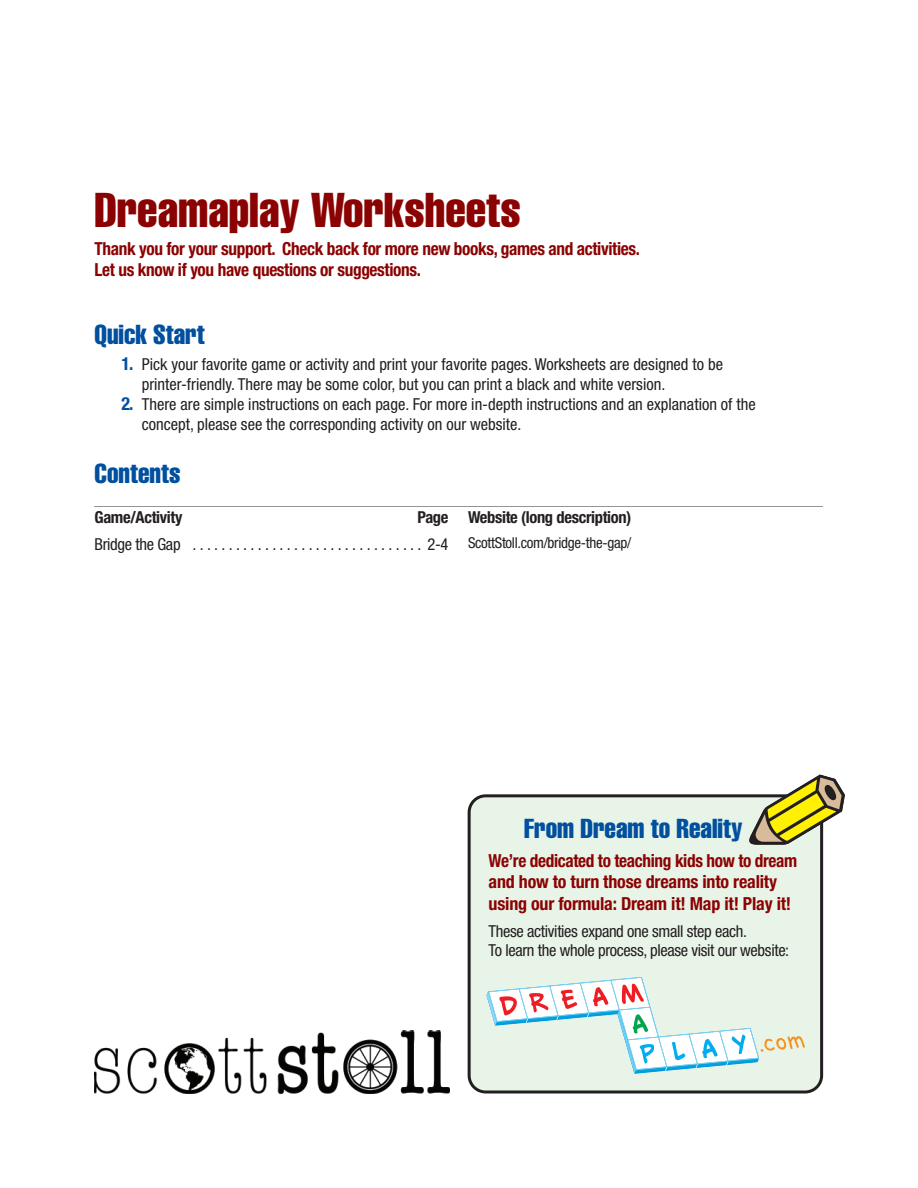
<style>
.page{position:relative;width:918px;height:1188px;background:#fff}
.page>*{position:absolute;margin:0;border:0;box-sizing:border-box;transform-origin:0 0}
.t1{font:extra-condensed 48px "Helvetica";color:#8b0202}
.t2{font:extra-condensed 27px "Helvetica";color:#01509f}
.t3{font:700 condensed 18px/21.6px "Helvetica Neue";letter-spacing:-.02em;color:#8b0202;scale:.96 1}
.t4{font:condensed 16.5px/19.8px "Helvetica Neue";color:#231f20}
.t5{font:condensed 16.5px/19.8px "Helvetica Neue";letter-spacing:-.02em;color:#231f20}
.t6{font:700 condensed 16.5px "Helvetica Neue";letter-spacing:-.02em;color:#231f20}
.t7{font:condensed 15px "Helvetica Neue";letter-spacing:-.02em;color:#231f20}
.s1{font-weight:700;font-size:18px;color:#01509f}
</style>
<div class="page">
<div style="left:468px;top:794px;width:355px;height:300px;background:#e9f4e8"></div>
<svg style="left:749px;top:775px;width:96px;height:70px"></svg>
<svg style="left:486px;top:977px;width:319px;height:97px"></svg>
<hr style="left:94px;top:506px;width:730px;height:1px;background:#939598">
<img style="left:94px;top:1031px;width:356px;height:63px">
<h1 class="t1" style="left:94px;top:180px;width:428px">Dreamaplay Worksheets</h1>
<p class="t3" style="left:94px;top:237px;width:570px">Thank you for your support. Check back for more new books, games and activities.<br>Let us know if you have questions or suggestions.</p>
<h2 class="t2" style="left:94px;top:317px;width:112px">Quick Start</h2>
<p class="t4" style="left:142px;top:355px;width:583px;text-indent:-20px"><span class="s1">1.</span> Pick your favorite game or activity and print your favorite pages. Worksheets are designed to be printer-friendly. There may be some color, but you can print a black and white version.</p>
<p class="t4" style="left:142px;top:394px;width:616px;text-indent:-20px"><span class="s1">2.</span> There are simple instructions on each page. For more in-depth instructions and an explanation of the concept, please see the corresponding activity on our website.</p>
<h2 class="t2" style="left:94px;top:457px;width:88px">Contents</h2>
<p class="t6" style="left:94px;top:507px;width:89px">Game/Activity</p>
<p class="t6" style="left:417px;top:507px;width:33px">Page</p>
<p class="t5" style="left:94px;top:534px;width:356px">Bridge the Gap . . . . . . . . . . . . . . . . . . . . . . . . . . . . . . . . 2-4</p>
<p class="t6" style="left:468px;top:507px;width:165px">Website (long description)</p>
<p class="t7" style="left:468px;top:534px;width:165px">ScottStoll.com/bridge-the-gap/</p>
<h2 class="t2" style="left:524px;top:812px;width:220px">From Dream to Reality</h2>
<p class="t3" style="left:489px;top:849px;width:323px">We’re dedicated to teaching kids how to dream and how to turn those dreams into reality using our formula: Dream it! Map it! Play it!</p>
<p class="t5" style="left:489px;top:921px;width:302px">These activities expand one small step each.<br>To learn the whole process, please visit our website:</p>
</div>
